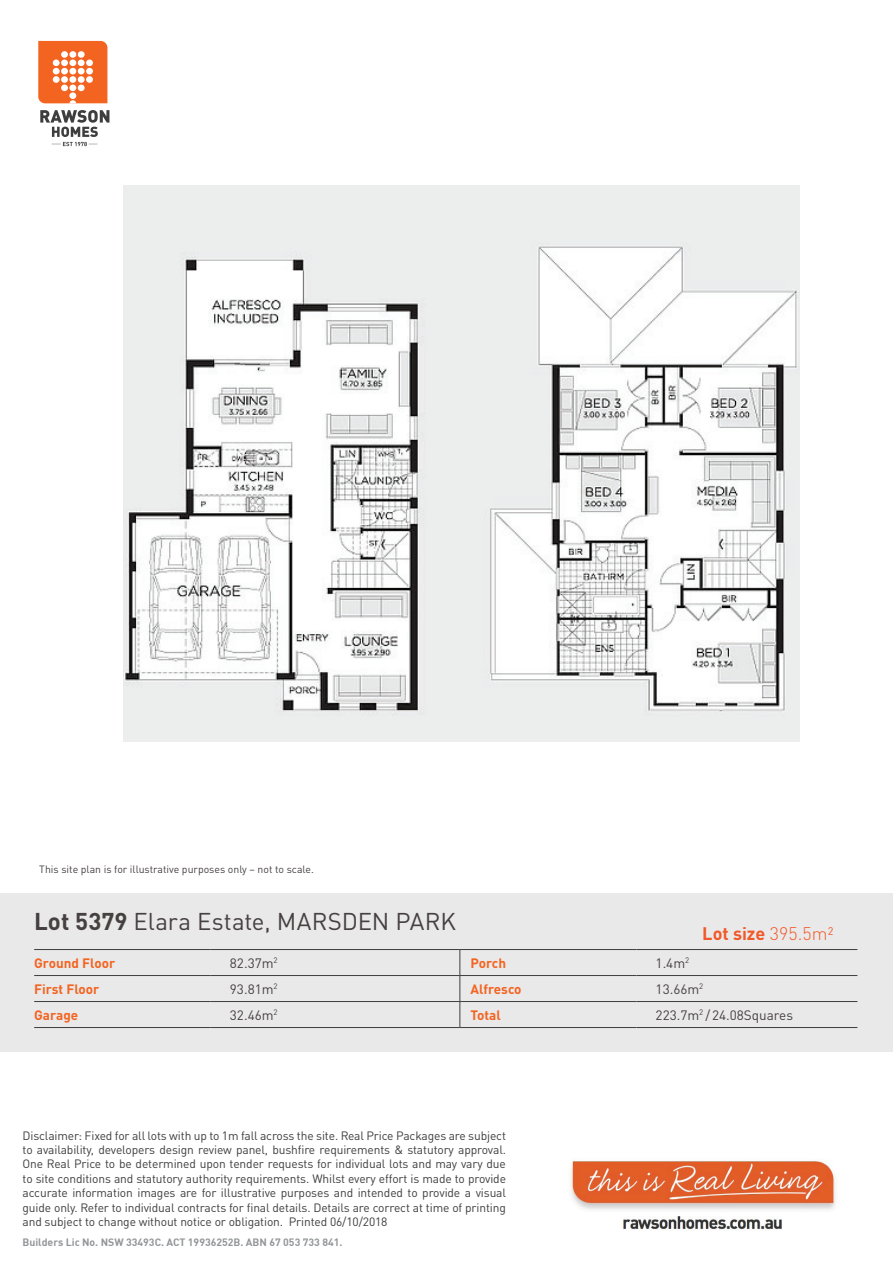
<style>
.page{position:relative;width:893px;height:1263px;background:#fff}
.page>*{position:absolute;margin:0;border:0;box-sizing:border-box;transform-origin:0 0}
.t1{font:24px "DINOT";color:#464040}
.t2{font:700 18px "DINOT";color:#f15929}
.t3{font:13.5px "DINOT";color:#464040}
.t4{font:700 13.5px "DINOT";color:#f36421}
.t5{font:12px/14.4px "DINOT";letter-spacing:-.01em;color:#3e3e3f;text-align:justify}
.t6{font:10.5px "DINOT";color:#464040}
.t7{font:700 10.5px "DIN";color:#939698}
.s1{font-weight:700}
.s2{font-weight:300}
</style>
<div class="page">
<div style="left:0;top:893px;width:893px;height:158px;background:#e9e9ea"></div>
<img style="left:124px;top:186px;width:675px;height:555px">
<svg style="left:38px;top:41px;width:69px;height:62px;background:#f4753a"></svg>
<div style="left:69px;top:76px;width:7px;height:7px;background:#fff;border-radius:50%"></div>
<div style="left:69px;top:68px;width:7px;height:6px;background:#fff;border-radius:50%"></div>
<div style="left:69px;top:60px;width:7px;height:6px;background:#fff;border-radius:50%"></div>
<div style="left:69px;top:51px;width:7px;height:7px;background:#fff;border-radius:50%"></div>
<div style="left:78px;top:85px;width:7px;height:6px;background:#fff;border-radius:50%"></div>
<div style="left:78px;top:76px;width:7px;height:7px;background:#fff;border-radius:50%"></div>
<div style="left:78px;top:68px;width:7px;height:6px;background:#fff;border-radius:50%"></div>
<div style="left:78px;top:60px;width:7px;height:6px;background:#fff;border-radius:50%"></div>
<div style="left:78px;top:51px;width:7px;height:7px;background:#fff;border-radius:50%"></div>
<div style="left:86px;top:76px;width:7px;height:7px;background:#fff;border-radius:50%"></div>
<div style="left:86px;top:68px;width:7px;height:6px;background:#fff;border-radius:50%"></div>
<div style="left:86px;top:60px;width:7px;height:6px;background:#fff;border-radius:50%"></div>
<svg style="left:40px;top:110px;width:69px;height:36px"></svg>
<img style="left:571px;top:1159px;width:265px;height:71px">
<hr style="left:34px;top:949px;width:177px;height:1px;background:#3e3e3f">
<hr style="left:211px;top:949px;width:249px;height:1px;background:#3e3e3f">
<hr style="left:460px;top:949px;width:176px;height:1px;background:#3e3e3f">
<hr style="left:636px;top:949px;width:221px;height:1px;background:#3e3e3f">
<hr style="left:34px;top:975px;width:177px;height:1px;background:#3e3e3f">
<hr style="left:211px;top:975px;width:249px;height:1px;background:#3e3e3f">
<hr style="left:460px;top:975px;width:176px;height:1px;background:#3e3e3f">
<hr style="left:636px;top:975px;width:221px;height:1px;background:#3e3e3f">
<hr style="left:34px;top:1001px;width:177px;height:1px;background:#3e3e3f">
<hr style="left:211px;top:1001px;width:249px;height:1px;background:#3e3e3f">
<hr style="left:460px;top:1001px;width:176px;height:1px;background:#3e3e3f">
<svg style="left:459px;top:950px;width:1px;height:77px"></svg>
<hr style="left:636px;top:1001px;width:221px;height:1px;background:#3e3e3f">
<hr style="left:34px;top:1027px;width:177px;height:1px;background:#3e3e3f">
<hr style="left:211px;top:1027px;width:249px;height:1px;background:#3e3e3f">
<hr style="left:460px;top:1027px;width:176px;height:1px;background:#3e3e3f">
<hr style="left:636px;top:1027px;width:221px;height:1px;background:#3e3e3f">
<p class="t6" style="left:39px;top:863px;width:276px">This site plan is for illustrative purposes only – not to scale.</p>
<h1 class="t1" style="left:34px;top:906px;width:424px"><span class="s1">Lot 5379</span> Elara Estate, MARSDEN PARK</h1>
<h2 class="t2" style="left:702px;top:922px;width:133px">Lot size <span class="s2">395.5m2</span></h2>
<p class="t4" style="left:34px;top:954px;width:83px">Ground Floor</p>
<p class="t3" style="left:230px;top:954px;width:49px">82.37m<sup>2</sup></p>
<p class="t4" style="left:470px;top:954px;width:37px">Porch</p>
<p class="t3" style="left:656px;top:954px;width:35px">1.4m<sup>2</sup></p>
<p class="t4" style="left:34px;top:980px;width:67px">First Floor</p>
<p class="t3" style="left:230px;top:980px;width:49px">93.81m<sup>2</sup></p>
<p class="t4" style="left:470px;top:980px;width:53px">Alfresco</p>
<p class="t3" style="left:656px;top:980px;width:49px">13.66m<sup>2</sup></p>
<p class="t4" style="left:34px;top:1006px;width:46px">Garage</p>
<p class="t3" style="left:230px;top:1006px;width:49px">32.46m<sup>2</sup></p>
<p class="t4" style="left:470px;top:1006px;width:32px">Total</p>
<p class="t3" style="left:656px;top:1006px;width:139px">223.7m<sup>2</sup> / 24.08Squares</p>
<p class="t5" style="left:23px;top:1128px;width:485px">Disclaimer: Fixed for all lots with up to 1m fall across the site. Real Price Packages are subject to availability, developers design review panel, bushfire requirements &amp; statutory approval.<br>One Real Price to be determined upon tender requests for individual lots and may vary due to site conditions and statutory authority requirements. Whilst every effort is made to provide accurate information images are for illustrative purposes and intended to provide a visual guide only. Refer to individual contracts for final details. Details are correct at time of printing and subject to change without notice or obligation. Printed 06/10/2018</p>
<p class="t7" style="left:23px;top:1235px;width:321px">Builders Lic No. NSW 33493C. ACT 19936252B. ABN 67 053 733 841.</p>
</div>
